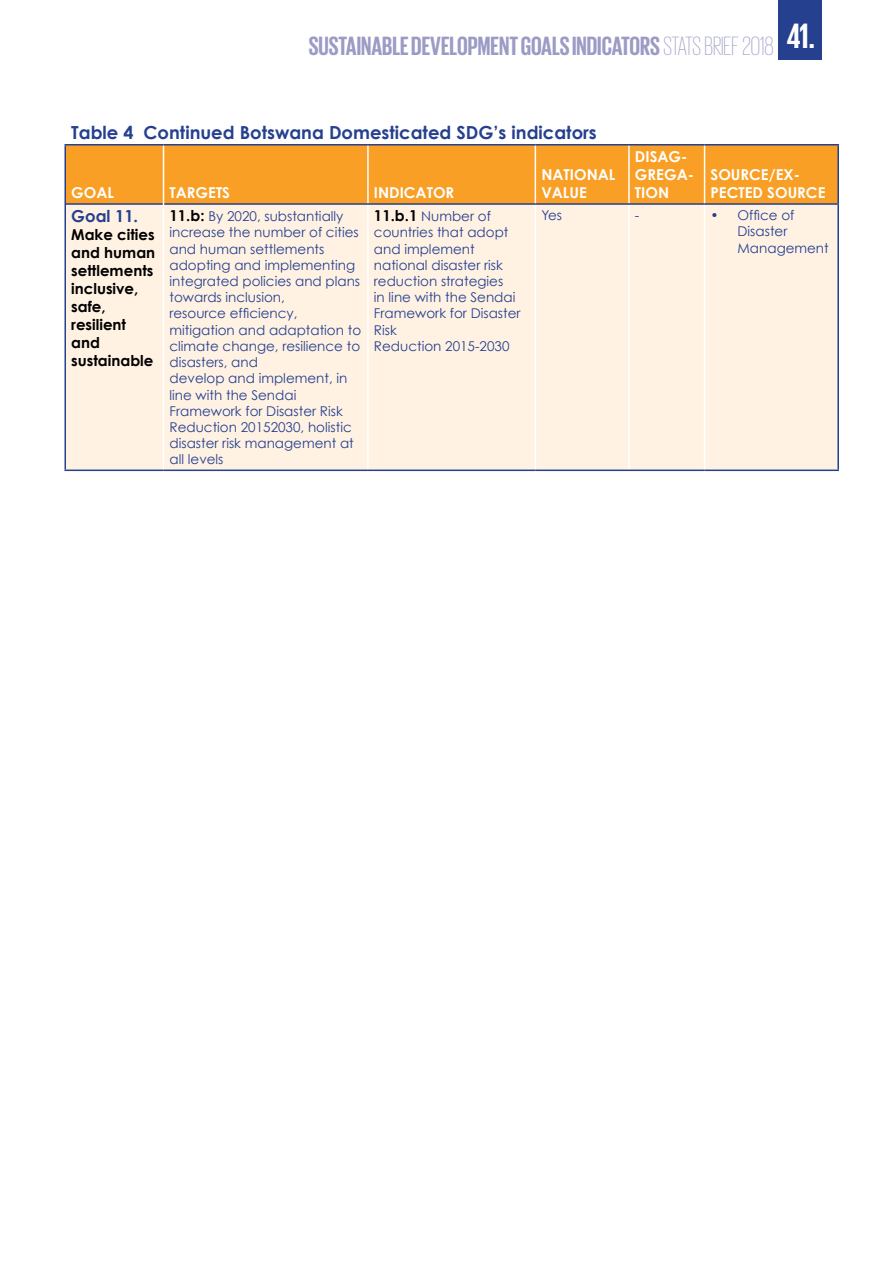
<style>
.page{position:relative;width:893px;height:1263px;background:#fff}
.page>*{position:absolute;margin:0;border:0;box-sizing:border-box;transform-origin:0 0}
.t1{font:700 27px "Giorgio Sans";color:#9b9bc5}
.t2{font:700 18px "Century Gothic";color:#25408f}
.t3{font:700 16.5px "Century Gothic";color:#25408f}
.t4{font:700 15px/18px "Century Gothic";color:#fff}
.t5{font:700 15px/18px "Century Gothic";color:#000}
.t6{font:13.5px/16.2px "Century Gothic";color:#25408f}
.s1{font-weight:200}
.s2{font-weight:700;font-size:15px;color:#000}
</style>
<div class="page">
<div style="left:778px;top:0;width:43px;height:60px;background:#25408f"></div>
<div style="left:66px;top:146px;width:771px;height:57px;background:#f99f25"></div>
<div style="left:66px;top:205px;width:771px;height:265px;background:#fff2e3"></div>
<hr style="left:163px;top:146px;width:1px;height:58px;background:#fff">
<hr style="left:367px;top:146px;width:2px;height:57px;background:#fff">
<hr style="left:535px;top:146px;width:1px;height:57px;background:#fff">
<hr style="left:628px;top:146px;width:2px;height:57px;background:#fff">
<hr style="left:704px;top:146px;width:1px;height:57px;background:#fff">
<hr style="left:163px;top:204px;width:1px;height:266px;background:#fff">
<hr style="left:367px;top:205px;width:2px;height:265px;background:#fff">
<hr style="left:535px;top:205px;width:1px;height:265px;background:#fff">
<hr style="left:628px;top:205px;width:2px;height:265px;background:#fff">
<hr style="left:704px;top:205px;width:1px;height:265px;background:#fff">
<hr style="left:64px;top:204px;width:2px;height:266px;background:#25408f">
<hr style="left:64px;top:470px;width:100px;height:1px;background:#25408f">
<hr style="left:164px;top:470px;width:204px;height:1px;background:#25408f">
<hr style="left:368px;top:470px;width:167px;height:1px;background:#25408f">
<hr style="left:535px;top:470px;width:94px;height:1px;background:#25408f">
<hr style="left:629px;top:470px;width:76px;height:1px;background:#25408f">
<hr style="left:705px;top:470px;width:134px;height:1px;background:#25408f">
<hr style="left:837px;top:205px;width:2px;height:265px;background:#25408f">
<hr style="left:64px;top:144px;width:100px;height:2px;background:#25408f">
<hr style="left:64px;top:146px;width:2px;height:58px;background:#25408f">
<hr style="left:164px;top:144px;width:204px;height:2px;background:#25408f">
<hr style="left:368px;top:144px;width:167px;height:2px;background:#25408f">
<hr style="left:535px;top:144px;width:94px;height:2px;background:#25408f">
<hr style="left:629px;top:144px;width:76px;height:2px;background:#25408f">
<hr style="left:705px;top:144px;width:134px;height:2px;background:#25408f">
<hr style="left:837px;top:146px;width:2px;height:57px;background:#25408f">
<hr style="left:164px;top:203px;width:204px;height:2px;background:#25408f">
<hr style="left:368px;top:203px;width:167px;height:2px;background:#25408f">
<hr style="left:535px;top:203px;width:94px;height:2px;background:#25408f">
<hr style="left:629px;top:203px;width:76px;height:2px;background:#25408f">
<hr style="left:705px;top:203px;width:134px;height:2px;background:#25408f">
<hr style="left:66px;top:203px;width:97px;height:2px;background:#25408f">
<h1 class="t1" style="left:309px;top:32px;width:507px">SUSTAINABLE DEVELOPMENT GOALS INDICATORS <span class="s1">STATS BRIEF 2018</span> <sup>41.</sup></h1>
<h2 class="t2" style="left:71px;top:119px;width:527px">Table 4 Continued Botswana Domesticated SDG’s indicators</h2>
<p class="t4" style="left:71px;top:183px;width:44px">GOAL</p>
<p class="t4" style="left:170px;top:183px;width:62px">TARGETS</p>
<p class="t4" style="left:374px;top:183px;width:82px">INDICATOR</p>
<p class="t4" style="left:541px;top:165px;width:76px">NATIONAL<br>VALUE</p>
<p class="t4" style="left:635px;top:147px;width:61px">DISAG-<br>GREGA-<br>TION</p>
<p class="t4" style="left:711px;top:165px;width:116px">SOURCE/EX-<br>PECTED SOURCE</p>
<p class="t3" style="left:71px;top:204px;width:68px">Goal 11.</p>
<p class="t5" style="left:71px;top:225px;width:85px">Make cities and human settlements inclusive, safe, resilient and sustainable</p>
<p class="t6" style="left:169px;top:208px;width:193px"><span class="s2">11.b:</span> By 2020, substantially increase the number of cities and human settlements adopting and implementing integrated policies and plans towards inclusion,<br>resource efficiency, mitigation and adaptation to climate change, resilience to disasters, and<br>develop and implement, in line with the Sendai<br>Framework for Disaster Risk<br>Reduction 20152030, holistic disaster risk management at all levels</p>
<p class="t6" style="left:374px;top:208px;width:148px"><span class="s2">11.b.1</span> Number of countries that adopt and implement national disaster risk reduction strategies<br>in line with the Sendai<br>Framework for Disaster<br>Risk<br>Reduction 2015-2030</p>
<p class="t6" style="left:541px;top:207px;width:22px">Yes</p>
<p class="t6" style="left:635px;top:207px;width:6px">-</p>
<p class="t6" style="left:738px;top:207px;width:93px;text-indent:-27px">• Office of<br>Disaster<br>Management</p>
</div>
